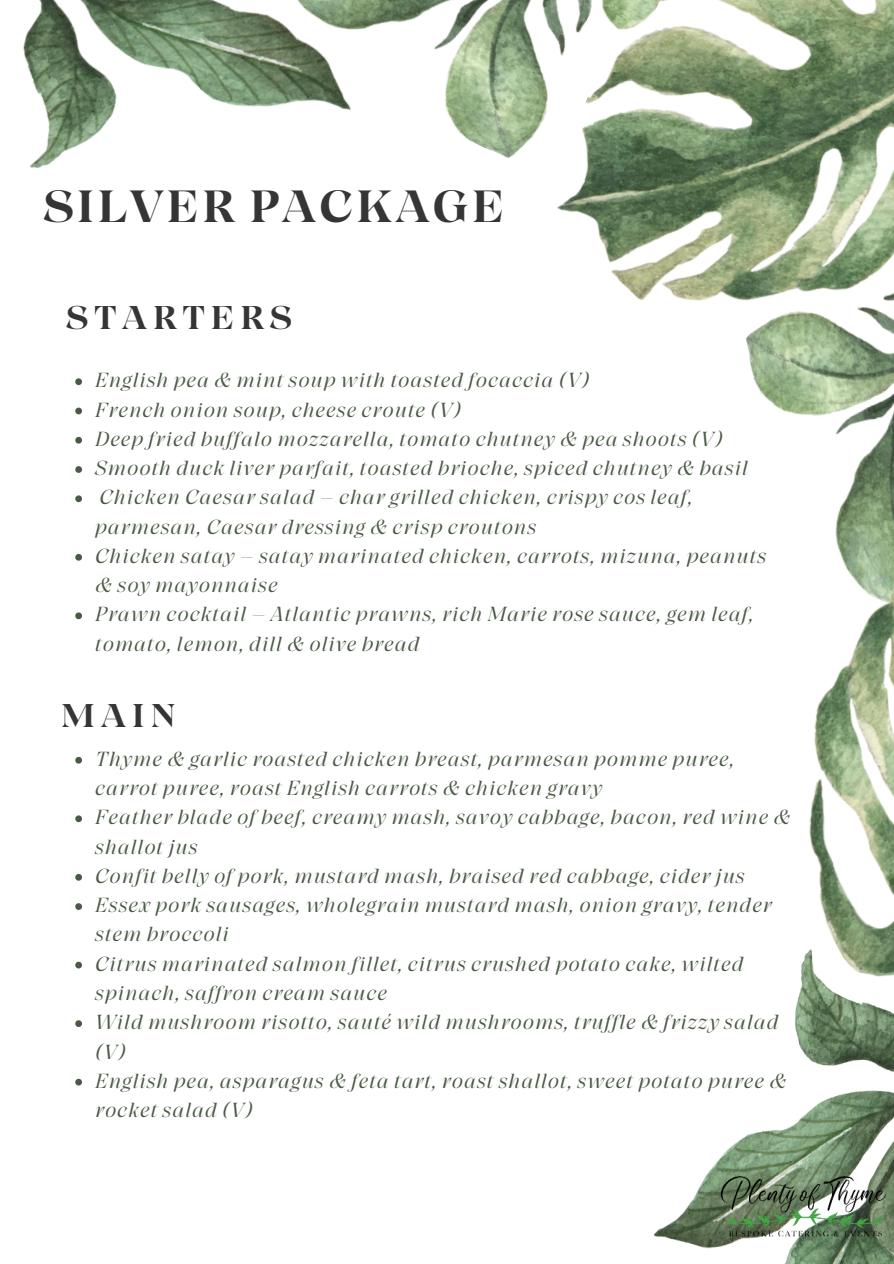
<style>
.page{position:relative;width:894px;height:1264px;background:#fff}
.page>*{position:absolute;margin:0;border:0;box-sizing:border-box;transform-origin:0 0}
.t1{font:45px "Grand Cru Bold M";letter-spacing:.04em;color:#373434}
.t2{font:32.85px "Grand Cru Bold M";letter-spacing:.16em;color:#373434}
.t3{font:20.25px/29.2px "Grand Cru Light M Italic";letter-spacing:.04em;color:#4a5a45}
</style>
<div class="page">
<img style="left:835px;top:419px;width:58px;height:49px">
<img style="left:551px;top:0;width:342px;height:419px">
<img style="left:809px;top:468px;width:84px;height:467px">
<img style="left:23px;top:0;width:528px;height:169px">
<img style="left:654px;top:935px;width:239px;height:314px">
<svg style="left:75px;top:378px;width:7px;height:7px"></svg>
<svg style="left:75px;top:407px;width:7px;height:7px"></svg>
<svg style="left:75px;top:437px;width:7px;height:6px"></svg>
<svg style="left:75px;top:466px;width:7px;height:7px"></svg>
<svg style="left:75px;top:495px;width:7px;height:7px"></svg>
<svg style="left:75px;top:554px;width:7px;height:6px"></svg>
<svg style="left:75px;top:612px;width:7px;height:7px"></svg>
<img style="left:710px;top:1160px;width:183px;height:103px">
<svg style="left:75px;top:757px;width:7px;height:6px"></svg>
<svg style="left:75px;top:815px;width:7px;height:7px"></svg>
<svg style="left:75px;top:874px;width:7px;height:6px"></svg>
<svg style="left:75px;top:903px;width:7px;height:7px"></svg>
<svg style="left:75px;top:961px;width:7px;height:7px"></svg>
<svg style="left:75px;top:1020px;width:7px;height:7px"></svg>
<svg style="left:75px;top:1078px;width:7px;height:7px"></svg>
<h1 class="t1" style="left:43px;top:177px;width:463px">SILVER PACKAGE</h1>
<h2 class="t2" style="left:66px;top:296px;width:227px">STARTERS</h2>
<p class="t3" style="left:95px;top:365px;width:672px">English pea &amp; mint soup with toasted focaccia (V)<br>French onion soup, cheese croute (V)<br>Deep fried buffalo mozzarella, tomato chutney &amp; pea shoots (V)<br>Smooth duck liver parfait, toasted brioche, spiced chutney &amp; basil Chicken Caesar salad – char grilled chicken, crispy cos leaf, parmesan, Caesar dressing &amp; crisp croutons<br>Chicken satay – satay marinated chicken, carrots, mizuna, peanuts &amp; soy mayonnaise<br>Prawn cocktail – Atlantic prawns, rich Marie rose sauce, gem leaf, tomato, lemon, dill &amp; olive bread</p>
<h2 class="t2" style="left:61px;top:694px;width:117px">MAIN</h2>
<p class="t3" style="left:95px;top:744px;width:697px">Thyme &amp; garlic roasted chicken breast, parmesan pomme puree, carrot puree, roast English carrots &amp; chicken gravy<br>Feather blade of beef, creamy mash, savoy cabbage, bacon, red wine &amp; shallot jus<br>Confit belly of pork, mustard mash, braised red cabbage, cider jus Essex pork sausages, wholegrain mustard mash, onion gravy, tender stem broccoli<br>Citrus marinated salmon fillet, citrus crushed potato cake, wilted spinach, saffron cream sauce<br>Wild mushroom risotto, sauté wild mushrooms, truffle &amp; frizzy salad (V)<br>English pea, asparagus &amp; feta tart, roast shallot, sweet potato puree &amp; rocket salad (V)</p>
</div>
